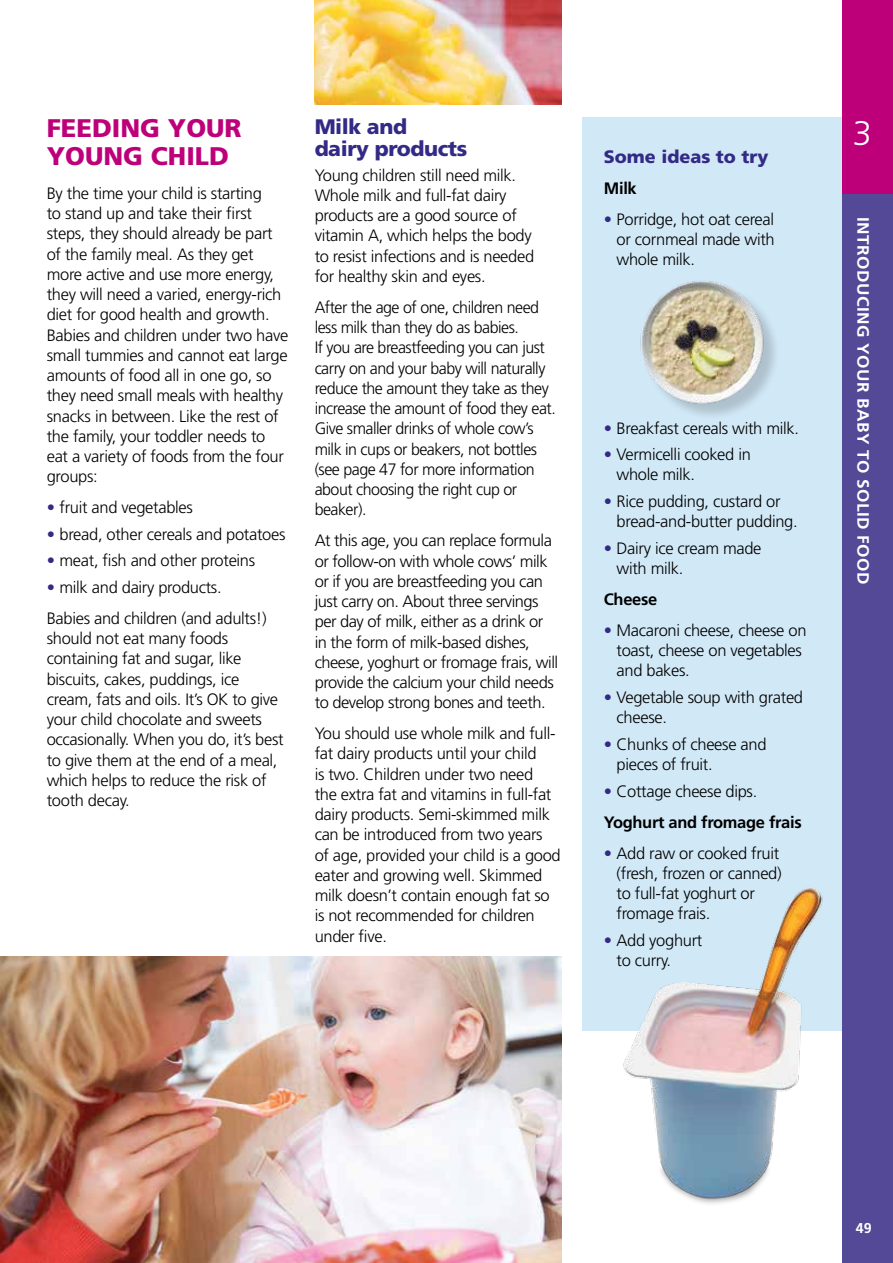
<style>
.page{position:relative;width:893px;height:1263px;background:#fff}
.page>*{position:absolute;margin:0;border:0;box-sizing:border-box;transform-origin:0 0}
.t1{font:300 34.2px "Frutiger";color:#fff}
.t2{font:900 25.5px/27.8px "Frutiger";color:#bd007a}
.t3{font:900 21px/22.5px "Frutiger";letter-spacing:-.02em;color:#332a86}
.t4{font:900 18px "Frutiger";color:#332a86}
.t5{font:300 16.5px/20.2px "Frutiger";letter-spacing:-.02em;color:#000}
.t6{font:700 16.5px/30.9px "Frutiger";letter-spacing:-.02em;color:#000}
.t7{font:700 16.35px "Frutiger";letter-spacing:.025em;color:#fff;scale:1.05 1}
.t8{font:700 14.25px "Frutiger";color:#fff}
.s1{color:#332a86}
.s2{font-weight:300;color:#332a86}
.s3{font-weight:300}
</style>
<div class="page">
<div style="left:583px;top:117px;width:310px;height:913px;background:#d1e8f6"></div>
<img style="left:616px;top:888px;width:226px;height:316px">
<img style="left:315px;top:0;width:246px;height:104px">
<img style="left:0;top:957px;width:561px;height:306px">
<div style="left:644px;top:283px;width:137px;height:138px;background:#000;opacity:.17"></div>
<img style="left:640px;top:281px;width:141px;height:128px">
<div style="left:842px;top:164px;width:51px;height:1099px;background:#534996"></div>
<div style="left:842px;top:0;width:51px;height:193px;background:#bd007a"></div>
<h2 class="t2" style="left:47px;top:114px;width:196px">FEEDING YOUR<br>YOUNG CHILD</h2>
<p class="t5" style="left:47px;top:183px;width:243px">By the time your child is starting<br>to stand up and take their first steps, they should already be part of the family meal. As they get more active and use more energy, they will need a varied, energy-rich diet for good health and growth.<br>Babies and children under two have small tummies and cannot eat large amounts of food all in one go, so they need small meals with healthy snacks in between. Like the rest of the family, your toddler needs to eat a variety of foods from the four groups:</p>
<p class="t5" style="left:47px;top:497px;width:148px"><span class="s1">•</span> fruit and vegetables</p>
<p class="t5" style="left:47px;top:524px;width:240px"><span class="s1">•</span> bread, other cereals and potatoes</p>
<p class="t5" style="left:47px;top:551px;width:210px"><span class="s1">•</span> meat, fish and other proteins</p>
<p class="t5" style="left:47px;top:572px;width:221px;line-height:30.9px"><span class="s1">•</span> milk and dairy products.<br>Babies and children (and adults!)</p>
<p class="t5" style="left:47px;top:628px;width:238px">should not eat many foods containing fat and sugar, like biscuits, cakes, puddings, ice cream, fats and oils. It’s OK to give your child chocolate and sweets occasionally. When you do, it’s best to give them at the end of a meal, which helps to reduce the risk of tooth decay.</p>
<p class="t3" style="left:315px;top:115px;width:154px">Milk and<br>dairy products</p>
<p class="t5" style="left:315px;top:165px;width:221px">Young children still need milk.<br>Whole milk and full-fat dairy products are a good source of vitamin A, which helps the body to resist infections and is needed for healthy skin and eyes.</p>
<p class="t5" style="left:315px;top:297px;width:243px">After the age of one, children need less milk than they do as babies.<br>If you are breastfeeding you can just carry on and your baby will naturally reduce the amount they take as they increase the amount of food they eat.<br>Give smaller drinks of whole cow’s milk in cups or beakers, not bottles (see page 47 for more information about choosing the right cup or beaker).</p>
<p class="t5" style="left:315px;top:530px;width:245px">At this age, you can replace formula or follow-on with whole cows’ milk or if you are breastfeeding you can just carry on. About three servings per day of milk, either as a drink or in the form of milk-based dishes, cheese, yoghurt or fromage frais, will provide the calcium your child needs to develop strong bones and teeth.</p>
<p class="t5" style="left:315px;top:723px;width:248px">You should use whole milk and full&shy;fat dairy products until your child<br>is two. Children under two need<br>the extra fat and vitamins in full-fat dairy products. Semi-skimmed milk can be introduced from two years of age, provided your child is a good eater and growing well. Skimmed milk doesn’t contain enough fat so is not recommended for children under five.</p>
<p class="t4" style="left:604px;top:146px;width:166px">Some ideas to try</p>
<p class="t6" style="left:604px;top:172px;width:34px">Milk</p>
<p class="t5" style="left:617px;top:209px;width:160px;text-align:justify;text-indent:-13px"><span class="s1">•</span> Porridge, hot oat cereal or cornmeal made with whole milk.</p>
<p class="t5" style="left:604px;top:418px;width:197px"><span class="s1">•</span> Breakfast cereals with milk.</p>
<p class="t5" style="left:617px;top:444px;width:136px;text-indent:-13px"><span class="s1">•</span> Vermicelli cooked in whole milk.</p>
<p class="t5" style="left:617px;top:491px;width:183px;text-indent:-13px"><span class="s1">•</span> Rice pudding, custard or bread-and-butter pudding.</p>
<p class="t5" style="left:617px;top:538px;width:146px;text-indent:-13px"><span class="s1">•</span> Dairy ice cream made with milk.</p>
<p class="t6" style="left:604px;top:584px;width:55px">Cheese</p>
<p class="t5" style="left:617px;top:620px;width:191px;text-indent:-13px"><span class="s1">•</span> Macaroni cheese, cheese on toast, cheese on vegetables and bakes.</p>
<p class="t5" style="left:617px;top:687px;width:188px;text-indent:-13px"><span class="s1">•</span> Vegetable soup with grated cheese.</p>
<p class="t5" style="left:617px;top:734px;width:151px;text-indent:-13px"><span class="s1">•</span> Chunks of cheese and pieces of fruit.</p>
<p class="t6" style="left:604px;top:775px;width:199px"><span class="s2">•</span> <span class="s3">Cottage cheese dips.<br></span>Yoghurt and fromage frais</p>
<p class="t5" style="left:617px;top:843px;width:167px;text-indent:-13px"><span class="s1">•</span> Add raw or cooked fruit (fresh, frozen or canned) to full-fat yoghurt or fromage frais.</p>
<p class="t5" style="left:617px;top:930px;width:87px;text-indent:-13px"><span class="s1">•</span> Add yoghurt to curry.</p>
<h1 class="t1" style="left:853px;top:114px;width:21px">3</h1>
<p class="t7" style="left:873px;top:217px;width:351px;rotate:90deg">INTRODUCING YOUR BABY TO SOLID FOOD</p>
<p class="t8" style="left:856px;top:1220px;width:17px">49</p>
</div>
